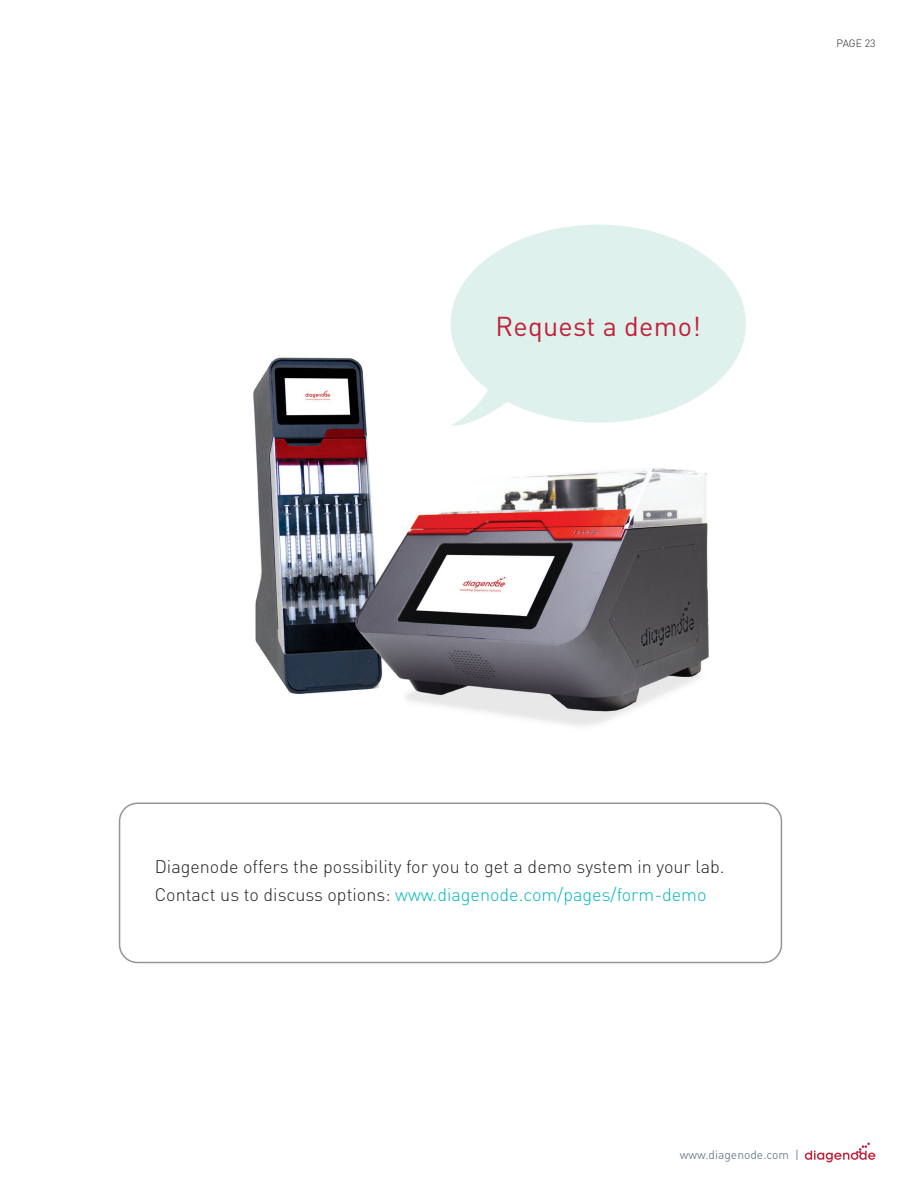
<style>
.page{position:relative;width:918px;height:1188px;background:#fff}
.page>*{position:absolute;margin:0;border:0;box-sizing:border-box;transform-origin:0 0}
.T2{font:27px "DIN";letter-spacing:.01em;color:#c1213a}
.FigureText{font:300 18px "DIN";color:#231f20}
.FigureText-2{font:300 18px "DIN";color:#00b6bc}
.t1{font:12px "DIN";color:#73848c}
.t2{font:300 10.5px "DIN";letter-spacing:-.005em;color:#231f20}
.s1{color:#231f20}
</style>
<div class="page">
<svg style="left:805px;top:1143px;width:70px;height:19px"></svg>
<div style="left:119px;top:803px;width:663px;height:160px;border:2px solid #939598;border-radius:18px"></div>
<img style="left:253px;top:357px;width:456px;height:369px">
<svg style="left:450px;top:225px;width:296px;height:201px;fill:#dff1ec"></svg>
<p class="T2" style="left:496px;top:310px;width:207px">Request a demo!</p>
<p class="t2" style="left:837px;top:36px;width:40px">PAGE 23</p>
<p class="FigureText" style="left:155px;top:856px;width:571px">Diagenode offers the possibility for you to get a demo system in your lab.</p>
<p class="FigureText-2" style="left:155px;top:884px;width:553px"><span class="s1">Contact us to discuss options:</span> www.diagenode.com/pages/form-demo</p>
<p class="t1" style="left:680px;top:1147px;width:121px">www.diagenode.com |</p>
</div>
